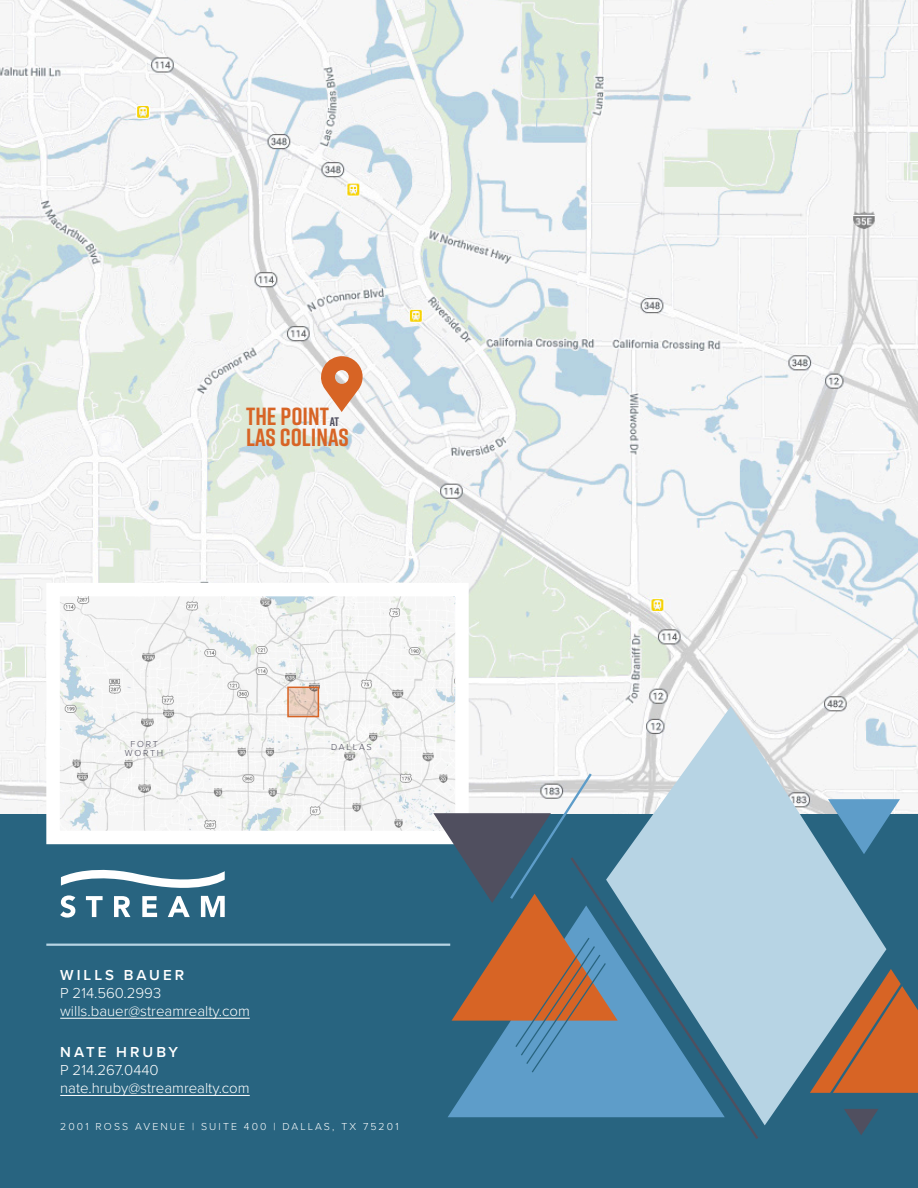
<style>
.page{position:relative;width:918px;height:1188px;background:#286480}
.page>*{position:absolute;margin:0;border:0;box-sizing:border-box;transform-origin:0 0}
.t1{font:700 24.75px "Rift";color:#d76425}
.t2{font:300 15px "Proxima Nova";color:#fff}
.t3{font:600 15px "Proxima Nova";letter-spacing:.2em;color:#fff}
.t4{font:700 12.45px "Rift";color:#504f5f}
.t5{font:300 10.5px "Proxima Nova";letter-spacing:.2em;color:#fff}
.t6{font:300 9px "Proxima Nova";letter-spacing:.2em;color:#504f5f}
</style>
<div class="page">
<img style="left:0;top:0;width:918px;height:813px">
<img style="left:61px;top:598px;width:393px;height:231px">
<div style="left:46px;top:583px;width:423px;height:261px;border:14px solid #fff"></div>
<svg style="left:290px;top:690px;width:26px;height:24px"></svg>
<div style="left:287px;top:687px;width:32px;height:30px;border:2px solid #d76425"></div>
<svg style="left:320px;top:356px;width:43px;height:56px;background:#e09d79"></svg>
<svg style="left:448px;top:1072px;width:122px;height:45px;background:#5796c0"></svg>
<svg style="left:886px;top:799px;width:14px;height:21px"></svg>
<svg style="left:570px;top:1072px;width:188px;height:67px"></svg>
<svg style="left:855px;top:969px;width:63px;height:166px"></svg>
<svg style="left:606px;top:706px;width:280px;height:419px;fill:#b7d4e4"></svg>
<svg style="left:433px;top:773px;width:185px;height:299px"></svg>
<hr style="left:46px;top:944px;width:404px;height:2px;background:#b7d4e4">
<svg style="left:60px;top:870px;width:165px;height:48px"></svg>
<hr style="left:60px;top:1095px;width:190px;height:1px;background:#fff">
<hr style="left:60px;top:1018px;width:190px;height:1px;background:#fff">
<p class="t1" style="left:246px;top:399px;width:84px">THE POINT</p>
<p class="t1" style="left:246px;top:420px;width:104px">LAS COLINAS</p>
<p class="t4" style="left:330px;top:412px;width:11px">AT</p>
<p class="t6" style="left:130px;top:737px;width:29px">FORT</p>
<p class="t6" style="left:331px;top:740px;width:42px">DALLAS</p>
<p class="t6" style="left:125px;top:746px;width:40px">WORTH</p>
<p class="t3" style="left:60px;top:964px;width:125px">WILLS BAUER</p>
<p class="t2" style="left:60px;top:982px;width:102px">P 214.560.2993</p>
<p class="t2" style="left:60px;top:1000px;width:191px">wills.bauer@streamrealty.com</p>
<p class="t3" style="left:60px;top:1041px;width:119px">NATE HRUBY</p>
<p class="t2" style="left:60px;top:1059px;width:100px">P 214.267.0440</p>
<p class="t2" style="left:60px;top:1077px;width:191px">nate.hruby@streamrealty.com</p>
<p class="t5" style="left:60px;top:1118px;width:340px">2001 ROSS AVENUE | SUITE 400 | DALLAS, TX 75201</p>
</div>
